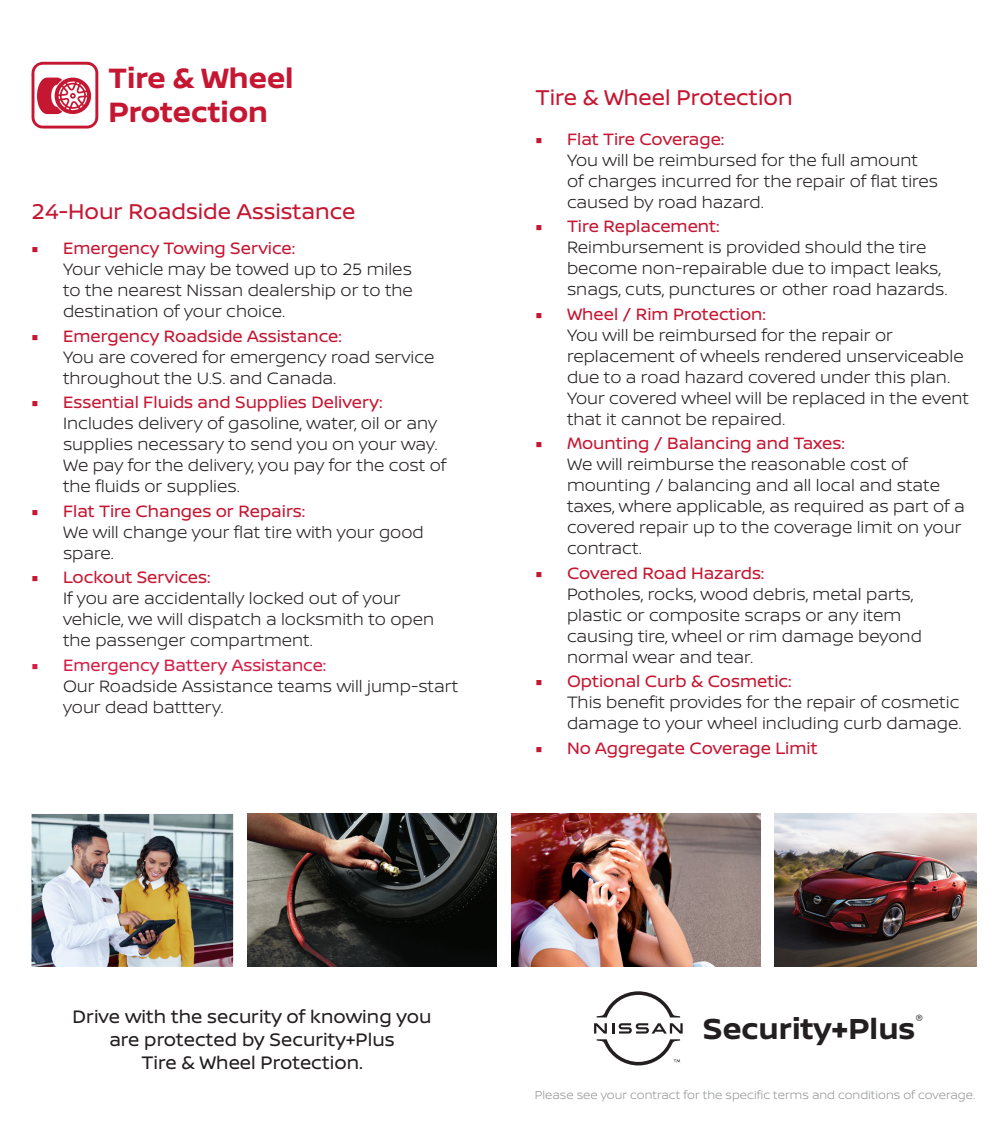
<style>
.page{position:relative;width:1008px;height:1134px;background:#fff}
.page>*{position:absolute;margin:0;border:0;box-sizing:border-box;transform-origin:0 0}
.t1{font:700 30.8px "Nissan Brand";color:#231f20}
.t2{font:700 29.75px "Nissan Brand";color:#c51632}
.t3{font:22.75px "Nissan Brand";color:#c51632}
.t4{font:19.25px "Nissan Brand";color:#231f20}
.t5{font:300 17.5px/21px "Nissan Brand";color:#231f20}
.t6{font:17.5px "Nissan Brand";color:#c51632}
.t7{font:300 14.17px "Nissan Brand";color:#231f20}
.Disclaimer{font:300 12.25px "Nissan Brand";color:#939598}
.s1{font-family:"Minion Pro";font-weight:400;color:#c51632}
.s2{font-weight:400;color:#c51632}
.s3{font-family:"Minion Pro";font-weight:400;color:#d41e46}
.s4{font-weight:400;color:#d41e46}
.s5{font-family:"Minion Pro"}
</style>
<div class="page">
<img style="left:775px;top:814px;width:201px;height:153px">
<img style="left:511px;top:814px;width:249px;height:153px">
<img style="left:248px;top:814px;width:249px;height:153px">
<img style="left:32px;top:814px;width:201px;height:153px">
<svg style="left:597px;top:991px;width:83px;height:26px"></svg>
<svg style="left:594px;top:1023px;width:89px;height:42px"></svg>
<svg style="left:31px;top:62px;width:67px;height:67px"></svg>
<p class="t2" style="left:108px;top:57px;width:187px">Tire &amp; Wheel</p>
<p class="t2" style="left:108px;top:90px;width:161px">Protection</p>
<p class="t3" style="left:32px;top:195px;width:325px">24-Hour Roadside Assistance</p>
<p class="t5" style="left:63px;top:237px;width:351px;text-indent:-32px"><span class="s1">■</span> <span class="s2">Emergency Towing Service:<br></span>Your vehicle may be towed up to 25 miles to the nearest Nissan dealership or to the destination of your choice.</p>
<p class="t5" style="left:63px;top:325px;width:373px;text-indent:-32px"><span class="s1">■</span> <span class="s2">Emergency Roadside Assistance:<br></span>You are covered for emergency road service throughout the U.S. and Canada.</p>
<p class="t5" style="left:63px;top:391px;width:385px;text-indent:-32px"><span class="s1">■</span> <span class="s2">Essential Fluids and Supplies Delivery:<br></span>Includes delivery of gasoline, water, oil or any supplies necessary to send you on your way.<br>We pay for the delivery, you pay for the cost of the fluids or supplies.</p>
<p class="t5" style="left:63px;top:500px;width:362px;text-indent:-32px"><span class="s1">■</span> <span class="s2">Flat Tire Changes or Repairs:<br></span>We will change your flat tire with your good spare.</p>
<p class="t5" style="left:63px;top:566px;width:373px;text-indent:-32px"><span class="s1">■</span> <span class="s2">Lockout Services:<br></span>If you are accidentally locked out of your vehicle, we will dispatch a locksmith to open the passenger compartment.</p>
<p class="t5" style="left:63px;top:654px;width:397px;text-indent:-32px"><span class="s3">■</span> <span class="s4">Emergency Battery Assistance:<br></span>Our Roadside Assistance teams will jump-start your dead batttery.</p>
<p class="t3" style="left:536px;top:81px;width:259px">Tire &amp; Wheel Protection</p>
<p class="t5" style="left:567px;top:128px;width:373px;text-indent:-32px"><span class="s1">■</span> <span class="s2">Flat Tire Coverage:<br></span>You will be reimbursed for the full amount of charges incurred for the repair of flat tires caused by road hazard.</p>
<p class="t5" style="left:567px;top:215px;width:382px;text-indent:-32px"><span class="s1">■</span> <span class="s2">Tire Replacement:<br></span>Reimbursement is provided should the tire become non-repairable due to impact leaks, snags, cuts, punctures or other road hazards.</p>
<p class="t5" style="left:567px;top:303px;width:404px;text-indent:-32px"><span class="s1">■</span> <span class="s2">Wheel / Rim Protection:<br></span>You will be reimbursed for the repair or replacement of wheels rendered unserviceable due to a road hazard covered under this plan.<br>Your covered wheel will be replaced in the event that it cannot be repaired.</p>
<p class="t5" style="left:567px;top:432px;width:399px;text-indent:-32px"><span class="s1">■</span> <span class="s2">Mounting / Balancing and Taxes:<br></span>We will reimburse the reasonable cost of mounting / balancing and all local and state taxes, where applicable, as required as part of a covered repair up to the coverage limit on your contract.</p>
<p class="t5" style="left:567px;top:562px;width:356px;text-indent:-32px"><span class="s1">■</span> <span class="s2">Covered Road Hazards:<br></span>Potholes, rocks, wood debris, metal parts, plastic or composite scraps or any item causing tire, wheel or rim damage beyond normal wear and tear.</p>
<p class="t5" style="left:567px;top:670px;width:396px;text-indent:-32px"><span class="s1">■</span> <span class="s2">Optional Curb &amp; Cosmetic:<br></span>This benefit provides for the repair of cosmetic damage to your wheel including curb damage.</p>
<p class="t6" style="left:536px;top:735px;width:284px"><span class="s5">■</span> No Aggregate Coverage Limit</p>
<p class="t4" style="left:73px;top:1003px;width:360px">Drive with the security of knowing you</p>
<p class="t4" style="left:109px;top:1026px;width:287px">are protected by Security+Plus</p>
<p class="t4" style="left:141px;top:1049px;width:223px">Tire &amp; Wheel Protection.</p>
<p class="t1" style="left:703px;top:1006px;width:214px">Security+Plus</p>
<p class="t7" style="left:915px;top:1009px;width:9px">®</p>
<p class="Disclaimer" style="left:535px;top:1086px;width:442px">Please see your contract for the specific terms and conditions of coverage.</p>
</div>
